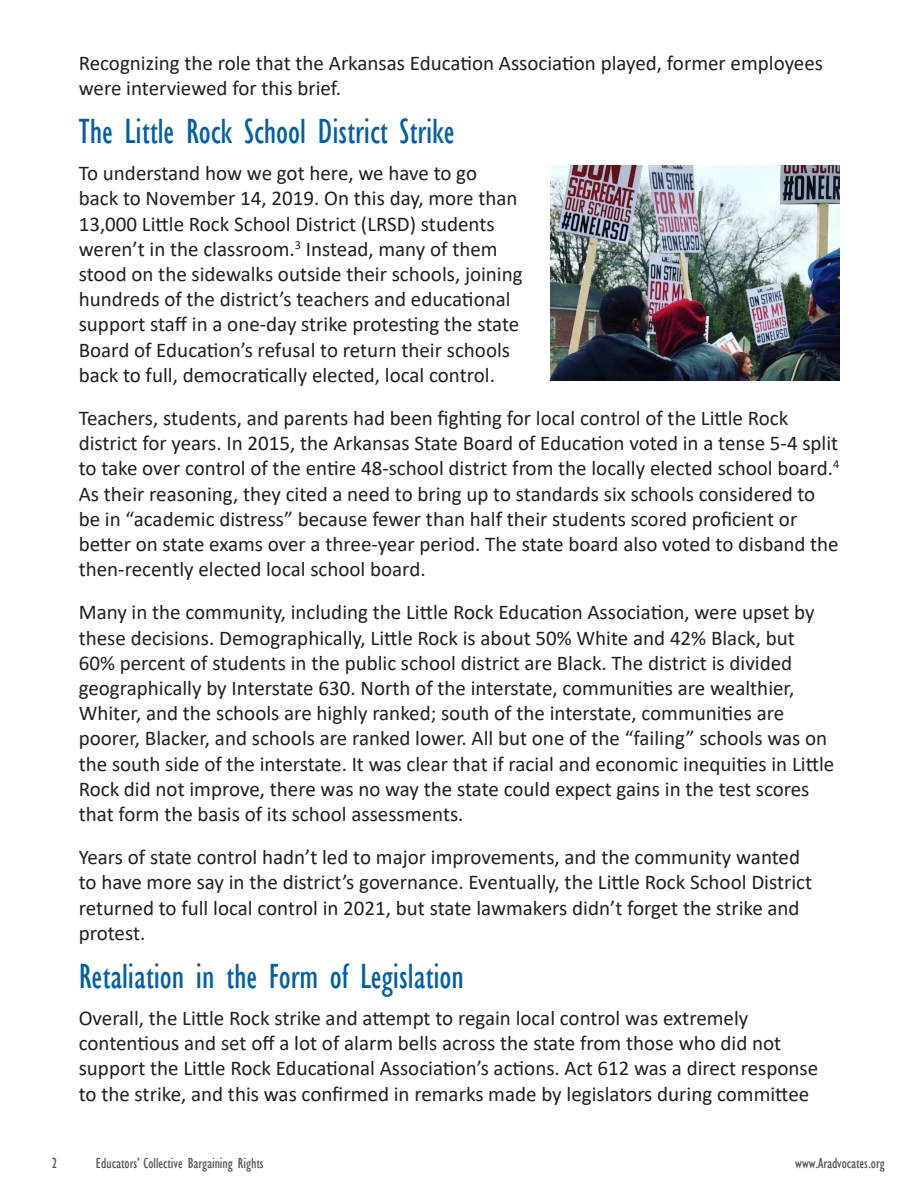
<style>
.page{position:relative;width:918px;height:1188px;background:#fff}
.page>*{position:absolute;margin:0;border:0;box-sizing:border-box;transform-origin:0 0}
.AACF_H1{font:condensed 36px "Gill Sans";color:#0060a9}
.AACF_Paragraph_Style{font:21px/25.2px "Calibri";color:#231f20}
.t1{font:condensed 15px "Gill Sans";color:#535355}
</style>
<div class="page">
<img style="left:551px;top:166px;width:288px;height:215px">
<p class="AACF_Paragraph_Style" style="left:79px;top:50px;width:746px">Recognizing the role that the Arkansas Education Association played, former employees were interviewed for this brief.</p>
<p class="AACF_H1" style="left:79px;top:110px;width:377px">The Little Rock School District Strike</p>
<p class="AACF_Paragraph_Style" style="left:79px;top:160px;width:445px">To understand how we got here, we have to go<br>back to November 14, 2019. On this day, more than 13,000 Little Rock School District (LRSD) students weren’t in the classroom.<sup>3</sup> Instead, many of them stood on the sidewalks outside their schools, joining hundreds of the district’s teachers and educational support staff in a one-day strike protesting the state Board of Education’s refusal to return their schools back to full, democratically elected, local control.</p>
<p class="AACF_Paragraph_Style" style="left:79px;top:405px;width:762px">Teachers, students, and parents had been fighting for local control of the Little Rock district for years. In 2015, the Arkansas State Board of Education voted in a tense 5-4 split to take over control of the entire 48-school district from the locally elected school board.<sup>4<br></sup>As their reasoning, they cited a need to bring up to standards six schools considered to be in “academic distress” because fewer than half their students scored proficient or better on state exams over a three-year period. The state board also voted to disband the then-recently elected local school board.</p>
<p class="AACF_Paragraph_Style" style="left:79px;top:599px;width:757px">Many in the community, including the Little Rock Education Association, were upset by these decisions. Demographically, Little Rock is about 50% White and 42% Black, but 60% percent of students in the public school district are Black. The district is divided geographically by Interstate 630. North of the interstate, communities are wealthier, Whiter, and the schools are highly ranked; south of the interstate, communities are poorer, Blacker, and schools are ranked lower. All but one of the “failing” schools was on the south side of the interstate. It was clear that if racial and economic inequities in Little Rock did not improve, there was no way the state could expect gains in the test scores that form the basis of its school assessments.</p>
<p class="AACF_Paragraph_Style" style="left:79px;top:844px;width:735px">Years of state control hadn’t led to major improvements, and the community wanted to have more say in the district’s governance. Eventually, the Little Rock School District returned to full local control in 2021, but state lawmakers didn’t forget the strike and protest.</p>
<p class="AACF_H1" style="left:79px;top:955px;width:387px">Retaliation in the Form of Legislation</p>
<p class="AACF_Paragraph_Style" style="left:79px;top:1005px;width:741px">Overall, the Little Rock strike and attempt to regain local control was extremely contentious and set off a lot of alarm bells across the state from those who did not support the Little Rock Educational Association’s actions. Act 612 was a direct response to the strike, and this was confirmed in remarks made by legislators during committee</p>
<p class="t1" style="left:52px;top:1154px;width:7px">2</p>
<p class="t1" style="left:96px;top:1154px;width:169px">Educators’ Collective Bargaining Rights</p>
<p class="t1" style="left:795px;top:1154px;width:91px">www.Aradvocates.org</p>
</div>
